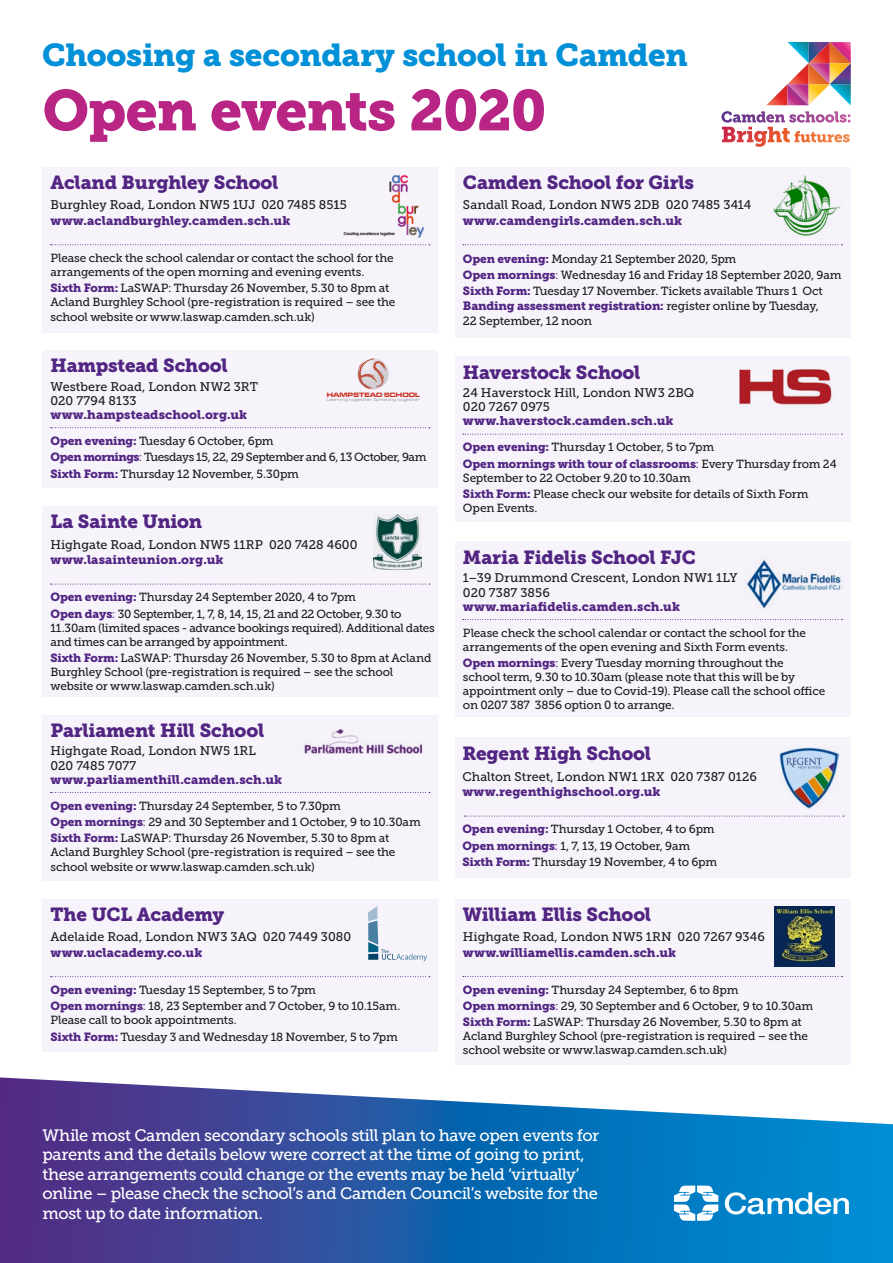
<style>
.page{position:relative;width:893px;height:1263px;background:#fff}
.page>*{position:absolute;margin:0;border:0;box-sizing:border-box;transform-origin:0 0}
.t1{font:57px "Museo Slab 900";letter-spacing:-.02em;color:#b82585}
.t2{font:31.5px "Museo Slab 900";letter-spacing:-.01em;color:#0090d7}
.t3{font:18.75px "Museo Slab 900";letter-spacing:-.01em;color:#522583}
.t4{font:16.5px/19.5px "Museo Slab 500";letter-spacing:-.03em;color:#fff}
.t5{font:12.45px/14.1px "Museo Slab 500";color:#1d1d1b}
.t6{font:12.45px "Museo Slab 900";letter-spacing:.005em;color:#522583}
.t7{font:12px "Museo Slab 900";letter-spacing:-.01em;color:#522583}
.t8{font:12px "Museo Slab 500";letter-spacing:-.02em;color:#1d1d1b}
.t9{font:11.7px/16.4px "Museo Slab 500";letter-spacing:-.015em;color:#1d1d1b}
.t10{font:11.7px "Museo Slab 900";letter-spacing:-.01em;color:#522583}
.t11{font:6.45px "Microgramma D Bold Exte";letter-spacing:.01em;color:#d33725}
.t12{font:4.5px "Microgramma Becker Med Extd";letter-spacing:.01em;color:#9d9b9d}
.s1{font-family:"Museo Slab 900";color:#522583}
.s2{color:#522583}
.s3{font-family:"Museo Slab 500";color:#1d1d1b}
.s4{font-family:"Museo Slab 500"}
</style>
<div class="page">
<svg style="left:0;top:1077px;width:893px;height:186px;background:#3f70b3"></svg>
<svg style="left:766px;top:42px;width:85px;height:63px"></svg>
<svg style="left:721px;top:111px;width:129px;height:36px"></svg>
<div style="left:43px;top:350px;width:395px;height:138px;background:#f6f3fa"></div>
<svg style="left:357px;top:358px;width:32px;height:32px"></svg>
<svg style="left:358px;top:358px;width:29px;height:31px"></svg>
<svg style="left:50px;top:427px;width:380px;height:1px"></svg>
<div style="left:43px;top:506px;width:395px;height:191px;background:#f6f3fa"></div>
<img style="left:373px;top:514px;width:48px;height:55px">
<svg style="left:50px;top:584px;width:380px;height:1px"></svg>
<div style="left:43px;top:715px;width:395px;height:166px;background:#f6f3fa"></div>
<img style="left:304px;top:730px;width:119px;height:24px">
<svg style="left:50px;top:792px;width:380px;height:1px"></svg>
<div style="left:43px;top:899px;width:395px;height:152px;background:#f6f3fa"></div>
<svg style="left:368px;top:906px;width:59px;height:55px"></svg>
<svg style="left:50px;top:976px;width:380px;height:1px"></svg>
<div style="left:455px;top:167px;width:395px;height:170px;background:#f6f3fa"></div>
<img style="left:774px;top:175px;width:67px;height:61px">
<svg style="left:463px;top:244px;width:379px;height:1px"></svg>
<div style="left:455px;top:356px;width:395px;height:166px;background:#f6f3fa"></div>
<img style="left:739px;top:369px;width:95px;height:36px">
<svg style="left:463px;top:434px;width:379px;height:1px"></svg>
<div style="left:455px;top:542px;width:395px;height:175px;background:#f6f3fa"></div>
<img style="left:746px;top:560px;width:95px;height:49px">
<svg style="left:463px;top:619px;width:379px;height:1px"></svg>
<div style="left:455px;top:737px;width:395px;height:140px;background:#f6f3fa"></div>
<img style="left:780px;top:747px;width:59px;height:62px">
<svg style="left:464px;top:816px;width:380px;height:1px"></svg>
<div style="left:455px;top:899px;width:395px;height:165px;background:#f6f3fa"></div>
<img style="left:775px;top:907px;width:60px;height:60px">
<svg style="left:463px;top:976px;width:379px;height:1px"></svg>
<div style="left:43px;top:167px;width:395px;height:166px;background:#f6f3fa"></div>
<svg style="left:50px;top:244px;width:380px;height:1px"></svg>
<img style="left:343px;top:174px;width:82px;height:64px">
<svg style="left:674px;top:1185px;width:175px;height:36px"></svg>
<h2 class="t2" style="left:42px;top:37px;width:647px">Choosing a secondary school in Camden</h2>
<h1 class="t1" style="left:43px;top:77px;width:505px">Open events 2020</h1>
<h3 class="t3" style="left:50px;top:172px;width:230px">Acland Burghley School</h3>
<p class="t5" style="left:50px;top:198px;width:298px">Burghley Road, London NW5 1UJ 020 7485 8515</p>
<p class="t6" style="left:50px;top:213px;width:241px">www.aclandburghley.camden.sch.uk</p>
<p class="t9" style="left:50px;top:251px;width:345px;line-height:14.1px">Please check the school calendar or contact the school for the arrangements of the open morning and evening events.</p>
<p class="t9" style="left:50px;top:281px;width:347px;line-height:14.1px"><span class="s1">Sixth Form:</span> LaSWAP: Thursday 26 November, 5.30 to 8pm at<br>Acland Burghley School (pre-registration is required – see the school website or www.laswap.camden.sch.uk)</p>
<h3 class="t3" style="left:50px;top:355px;width:179px">Hampstead School</h3>
<p class="t5" style="left:50px;top:379px;width:209px">Westbere Road, London NW2 3RT<br>020 7794 8133</p>
<p class="t6" style="left:50px;top:407px;width:198px">www.hampsteadschool.org.uk</p>
<p class="t9" style="left:50px;top:433px;width:378px"><span class="s1">Open evening:</span> Tuesday 6 October, 6pm<br><span class="s1">Open mornings</span><span class="s2">:</span> Tuesdays 15, 22, 29 September and 6, 13 October, 9am<br><span class="s1">Sixth Form:</span> Thursday 12 November, 5.30pm</p>
<h3 class="t3" style="left:50px;top:511px;width:153px">La Sainte Union</h3>
<p class="t5" style="left:50px;top:537px;width:309px">Highgate Road, London NW5 11RP 020 7428 4600</p>
<p class="t6" style="left:50px;top:553px;width:174px">www.lasainteunion.org.uk</p>
<p class="t9" style="left:50px;top:589px;width:353px"><span class="s1">Open evening:</span> Thursday 24 September 2020, 4 to 7pm<br><span class="s1">Open days</span><span class="s2">:</span> 30 September, 1, 7, 8, 14, 15, 21 and 22 October, 9.30 to</p>
<p class="t9" style="left:50px;top:621px;width:386px;line-height:14.1px">11.30am (limited spaces - advance bookings required). Additional dates and times can be arranged by appointment.</p>
<p class="t9" style="left:50px;top:651px;width:382px;line-height:14.1px"><span class="s1">Sixth Form:</span> LaSWAP: Thursday 26 November, 5.30 to 8pm at Acland<br>Burghley School (pre-registration is required – see the school website or www.laswap.camden.sch.uk)</p>
<h3 class="t3" style="left:50px;top:719px;width:215px">Parliament Hill School</h3>
<p class="t5" style="left:50px;top:744px;width:207px">Highgate Road, London NW5 1RL<br>020 7485 7077</p>
<p class="t6" style="left:50px;top:772px;width:233px">www.parliamenthill.camden.sch.uk</p>
<p class="t9" style="left:50px;top:797px;width:372px"><span class="s1">Open evening:</span> Thursday 24 September, 5 to 7.30pm<br><span class="s1">Open mornings</span><span class="s2">:</span> 29 and 30 September and 1 October, 9 to 10.30am<br><span class="s1">Sixth Form:</span> LaSWAP: Thursday 26 November, 5.30 to 8pm at</p>
<p class="t9" style="left:50px;top:845px;width:347px;line-height:14.1px">Acland Burghley School (pre-registration is required – see the school website or www.laswap.camden.sch.uk)</p>
<h3 class="t3" style="left:50px;top:903px;width:175px">The UCL Academy</h3>
<p class="t5" style="left:50px;top:930px;width:302px">Adelaide Road, London NW3 3AQ 020 7449 3080</p>
<p class="t6" style="left:50px;top:945px;width:153px">www.uclacademy.co.uk</p>
<p class="t9" style="left:50px;top:982px;width:352px"><span class="s1">Open evening:</span> Tuesday 15 September, 5 to 7pm<br><span class="s1">Open mornings</span><span class="s2">:</span> 18, 23 September and 7 October, 9 to 10.15am.</p>
<p class="t9" style="left:50px;top:1012px;width:349px">Please call to book appointments.<br><span class="s1">Sixth Form:</span> Tuesday 3 and Wednesday 18 November, 5 to 7pm</p>
<p class="t11" style="left:327px;top:390px;width:95px">HAMPSTEAD SCHOOL</p>
<p class="t12" style="left:327px;top:397px;width:95px">Learning together Achieving together</p>
<h3 class="t3" style="left:463px;top:172px;width:233px">Camden School for Girls</h3>
<p class="t5" style="left:463px;top:198px;width:290px">Sandall Road, London NW5 2DB 020 7485 3414</p>
<p class="t6" style="left:463px;top:213px;width:221px">www.camdengirls.camden.sch.uk</p>
<p class="t9" style="left:463px;top:251px;width:380px"><span class="s1">Open evening:</span> Monday 21 September 2020, 5pm<br><span class="s1">Open mornings</span><span class="s2">:</span> Wednesday 16 and Friday 18 September 2020, 9am<br><span class="s1">Sixth Form:</span> Tuesday 17 November. Tickets available Thurs 1 Oct</p>
<p class="t7" style="left:463px;top:299px;width:357px">Banding assessment registration: <span class="s3">register online by Tuesday,</span></p>
<p class="t8" style="left:463px;top:315px;width:131px">22 September, 12 noon</p>
<h3 class="t3" style="left:463px;top:361px;width:179px">Haverstock School</h3>
<p class="t5" style="left:463px;top:386px;width:233px">24 Haverstock Hill, London NW3 2BQ<br>020 7267 0975</p>
<p class="t6" style="left:463px;top:414px;width:212px">www.haverstock.camden.sch.uk</p>
<p class="t9" style="left:463px;top:439px;width:253px"><span class="s1">Open evening:</span> Thursday 1 October, 5 to 7pm</p>
<p class="t10" style="left:463px;top:457px;width:375px">Open mornings with tour of classrooms<span class="s4">:</span> <span class="s3">Every Thursday from 24</span></p>
<p class="t9" style="left:463px;top:470px;width:347px">September to 22 October 9.20 to 10.30am<br><span class="s1">Sixth Form:</span> Please check our website for details of Sixth Form</p>
<p class="t9" style="left:463px;top:500px;width:76px">Open Events.</p>
<h3 class="t3" style="left:463px;top:546px;width:234px">Maria Fidelis School FJC</h3>
<p class="t5" style="left:463px;top:571px;width:276px">1–39 Drummond Crescent, London NW1 1LY<br>020 7387 3856</p>
<p class="t6" style="left:463px;top:599px;width:219px">www.mariafidelis.camden.sch.uk</p>
<p class="t9" style="left:463px;top:626px;width:345px;line-height:14.1px">Please check the school calendar or contact the school for the arrangements of the open evening and Sixth Form events.</p>
<p class="t9" style="left:463px;top:656px;width:364px;line-height:14.1px"><span class="s1">Open mornings</span><span class="s2">:</span> Every Tuesday morning throughout the<br>school term, 9.30 to 10.30am (please note that this will be by appointment only – due to Covid-19). Please call the school office on 0207 387 3856 option 0 to arrange.</p>
<h3 class="t3" style="left:462px;top:743px;width:190px">Regent High School</h3>
<p class="t5" style="left:462px;top:769px;width:296px">Chalton Street, London NW1 1RX 020 7387 0126</p>
<p class="t6" style="left:462px;top:785px;width:200px">www.regenthighschool.org.uk</p>
<p class="t9" style="left:462px;top:821px;width:256px"><span class="s1">Open evening:</span> Thursday 1 October, 4 to 6pm<br><span class="s1">Open mornings</span><span class="s2">:</span> 1, 7, 13, 19 October, 9am<br><span class="s1">Sixth Form:</span> Thursday 19 November, 4 to 6pm</p>
<h3 class="t3" style="left:463px;top:903px;width:190px">William Ellis School</h3>
<p class="t5" style="left:463px;top:930px;width:304px">Highgate Road, London NW5 1RN 020 7267 9346</p>
<p class="t6" style="left:463px;top:945px;width:215px">www.williamellis.camden.sch.uk</p>
<p class="t9" style="left:463px;top:981px;width:352px"><span class="s1">Open evening:</span> Thursday 24 September, 6 to 8pm<br><span class="s1">Open mornings</span><span class="s2">:</span> 29, 30 September and 6 October, 9 to 10.30am<br><span class="s1">Sixth Form:</span> LaSWAP: Thursday 26 November, 5.30 to 8pm at</p>
<p class="t9" style="left:463px;top:1029px;width:347px;line-height:14.1px">Acland Burghley School (pre-registration is required – see the school website or www.laswap.camden.sch.uk)</p>
<p class="t4" style="left:43px;top:1125px;width:558px">While most Camden secondary schools still plan to have open events for parents and the details below were correct at the time of going to print, these arrangements could change or the events may be held ‘virtually’ online – please check the school’s and Camden Council’s website for the most up to date information.</p>
</div>
